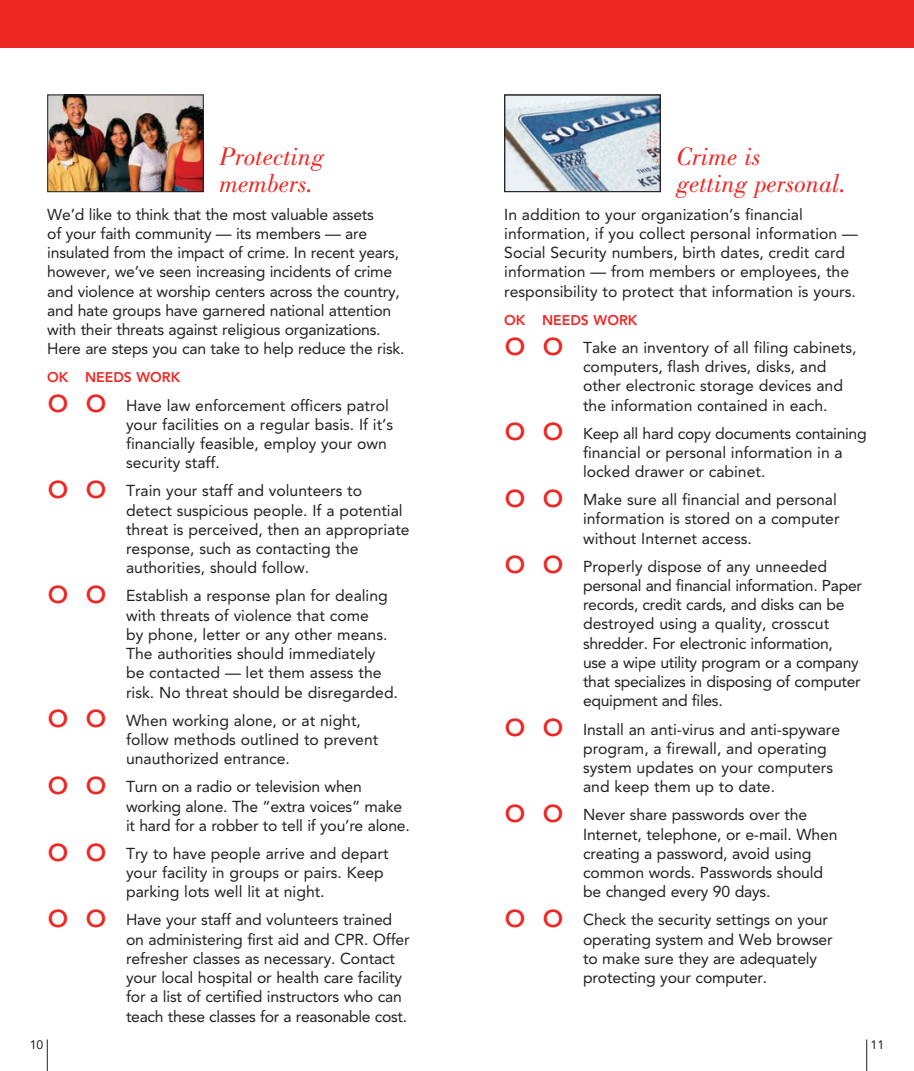
<style>
.page{position:relative;width:914px;height:1071px;background:#fff}
.page>*{position:absolute;margin:0;border:0;box-sizing:border-box;transform-origin:0 0}
.Body_Copy{font:36.75px "Avenir LT Std";color:#ee2724}
.Checklist_Copy{font:36.75px "Avenir LT Std";color:#ee2724}
.Heading_red-picture{font:italic 26.25px/26.2px "Bodoni Std";color:#ee2724}
.Body_Copy-2{font:15.75px/19.2px "Avenir LT Std";letter-spacing:-.01em;color:#231f20}
.Checklist_Copy-2{font:15.75px/19.2px "Avenir LT Std";color:#231f20}
.OK_WORK{font:800 14px "Avenir LT Std";color:#ee2724}
.Checklist_Copy-3{font:12.25px "Avenir LT Std";color:#231f20}
</style>
<div class="page">
<div style="left:0;top:0;width:457px;height:47px;background:#ee2724"></div>
<hr style="left:47px;top:1040px;width:1px;height:31px;background:#231f20">
<div style="left:457px;top:0;width:457px;height:47px;background:#ee2724"></div>
<hr style="left:866px;top:1040px;width:1px;height:31px;background:#231f20">
<img style="left:506px;top:97px;width:152px;height:93px">
<div style="left:504px;top:94px;width:156px;height:98px;border:1px solid #231f20"></div>
<img style="left:49px;top:96px;width:153px;height:94px">
<div style="left:47px;top:94px;width:157px;height:98px;border:1px solid #231f20"></div>
<p class="Heading_red-picture" style="left:219px;top:144px;width:106px">Protecting members.</p>
<p class="Body_Copy-2" style="left:47px;top:205px;width:359px">We’d like to think that the most valuable assets<br>of your faith community — its members — are insulated from the impact of crime. In recent years, however, we’ve seen increasing incidents of crime and violence at worship centers across the country, and hate groups have garnered national attention with their threats against religious organizations.<br>Here are steps you can take to help reduce the risk.</p>
<p class="OK_WORK" style="left:47px;top:369px;width:135px">OK NEEDS WORK</p>
<p class="Checklist_Copy" style="left:47px;top:378px;width:61px">o o</p>
<p class="Checklist_Copy-2" style="left:126px;top:396px;width:269px">Have law enforcement officers patrol your facilities on a regular basis. If it’s financially feasible, employ your own security staff.</p>
<p class="Checklist_Copy" style="left:47px;top:464px;width:61px">o o</p>
<p class="Checklist_Copy-2" style="left:126px;top:481px;width:285px">Train your staff and volunteers to detect suspicious people. If a potential threat is perceived, then an appropriate response, such as contacting the authorities, should follow.</p>
<p class="Checklist_Copy" style="left:47px;top:569px;width:61px">o o</p>
<p class="Checklist_Copy-2" style="left:126px;top:586px;width:273px">Establish a response plan for dealing with threats of violence that come<br>by phone, letter or any other means.<br>The authorities should immediately<br>be contacted — let them assess the risk. No threat should be disregarded.</p>
<p class="Checklist_Copy" style="left:47px;top:693px;width:61px">o o</p>
<p class="Checklist_Copy-2" style="left:126px;top:711px;width:254px">When working alone, or at night, follow methods outlined to prevent unauthorized entrance.</p>
<p class="Checklist_Copy" style="left:47px;top:760px;width:61px">o o</p>
<p class="Checklist_Copy-2" style="left:126px;top:777px;width:285px">Turn on a radio or television when working alone. The “extra voices” make it hard for a robber to tell if you’re alone.</p>
<p class="Checklist_Copy" style="left:47px;top:827px;width:61px">o o</p>
<p class="Checklist_Copy-2" style="left:126px;top:844px;width:264px">Try to have people arrive and depart your facility in groups or pairs. Keep parking lots well lit at night.</p>
<p class="Checklist_Copy" style="left:47px;top:893px;width:61px">o o</p>
<p class="Checklist_Copy-2" style="left:126px;top:910px;width:285px">Have your staff and volunteers trained on administering first aid and CPR. Offer refresher classes as necessary. Contact your local hospital or health care facility for a list of certified instructors who can teach these classes for a reasonable cost.</p>
<p class="Checklist_Copy-3" style="left:30px;top:1037px;width:15px">10</p>
<p class="Heading_red-picture" style="left:676px;top:144px;width:171px">Crime is<br>getting personal.</p>
<p class="Body_Copy-2" style="left:504px;top:205px;width:355px">In addition to your organization’s financial information, if you collect personal information — Social Security numbers, birth dates, credit card information — from members or employees, the responsibility to protect that information is yours.</p>
<p class="OK_WORK" style="left:504px;top:312px;width:135px">OK NEEDS WORK</p>
<p class="Body_Copy" style="left:504px;top:320px;width:61px">o o</p>
<p class="Body_Copy-2" style="left:583px;top:338px;width:275px">Take an inventory of all filing cabinets, computers, flash drives, disks, and other electronic storage devices and the information contained in each.</p>
<p class="Body_Copy" style="left:504px;top:406px;width:61px">o o</p>
<p class="Body_Copy-2" style="left:583px;top:424px;width:285px">Keep all hard copy documents containing financial or personal information in a locked drawer or cabinet.</p>
<p class="Body_Copy" style="left:504px;top:473px;width:61px">o o</p>
<p class="Body_Copy-2" style="left:583px;top:490px;width:258px">Make sure all financial and personal information is stored on a computer without Internet access.</p>
<p class="Body_Copy" style="left:504px;top:539px;width:61px">o o</p>
<p class="Body_Copy-2" style="left:583px;top:557px;width:280px">Properly dispose of any unneeded personal and financial information. Paper records, credit cards, and disks can be destroyed using a quality, crosscut shredder. For electronic information,<br>use a wipe utility program or a company that specializes in disposing of computer equipment and files.</p>
<p class="Body_Copy" style="left:504px;top:702px;width:61px">o o</p>
<p class="Body_Copy-2" style="left:583px;top:720px;width:259px">Install an anti-virus and anti-spyware program, a firewall, and operating system updates on your computers and keep them up to date.</p>
<p class="Body_Copy" style="left:504px;top:788px;width:61px">o o</p>
<p class="Body_Copy-2" style="left:583px;top:805px;width:256px">Never share passwords over the<br>Internet, telephone, or e-mail. When creating a password, avoid using common words. Passwords should be changed every 90 days.</p>
<p class="Body_Copy" style="left:504px;top:893px;width:61px">o o</p>
<p class="Body_Copy-2" style="left:583px;top:910px;width:251px">Check the security settings on your operating system and Web browser to make sure they are adequately protecting your computer.</p>
<p class="Checklist_Copy-3" style="left:870px;top:1037px;width:15px">11</p>
</div>
